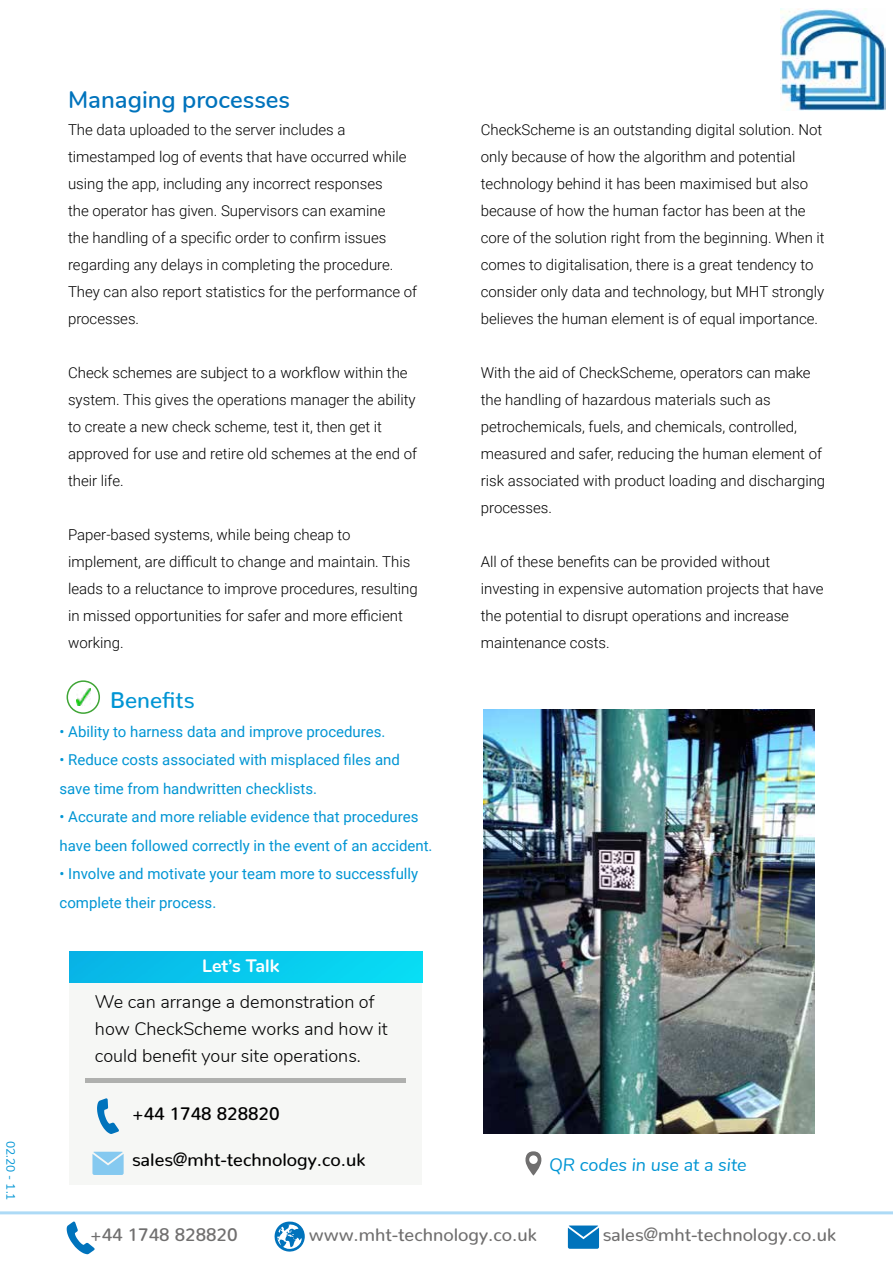
<style>
.page{position:relative;width:893px;height:1263px;background:#fff}
.page>*{position:absolute;margin:0;border:0;box-sizing:border-box;transform-origin:0 0}
.t1{font:600 24px "Nunito";color:#0073bc}
.t2{font:500 22.5px "Nunito";color:#0095d4}
.t3{font:300 18px/27px "Nunito";color:#000}
.t4{font:500 18px "Nunito";color:#706f6f}
.t5{font:500 18px "Nunito";color:#000}
.t6{font:italic 18px "Nunito";color:#0095d4}
.t7{font:700 18px "Nunito";letter-spacing:-.005em;color:#fff}
.t8{font:300 15px/27px "Roboto";color:#000}
.t9{font:15px/28.5px "Roboto";color:#0095d4}
.t10{font:12px "Nunito";color:#0095d4}
</style>
<div class="page">
<hr style="left:0;top:1211px;width:893px;height:3px;background:#addaf6">
<svg style="left:274px;top:1221px;width:31px;height:31px"></svg>
<svg style="left:568px;top:1225px;width:31px;height:24px"></svg>
<svg style="left:67px;top:1221px;width:28px;height:33px"></svg>
<img style="left:483px;top:709px;width:332px;height:424px">
<img style="left:780px;top:9px;width:106px;height:102px">
<div style="left:69px;top:982px;width:353px;height:203px;background:#f6f7f5"></div>
<img style="left:70px;top:951px;width:352px;height:31px">
<svg style="left:525px;top:1151px;width:17px;height:25px"></svg>
<svg style="left:97px;top:1098px;width:22px;height:36px"></svg>
<div style="left:67px;top:680px;width:33px;height:34px;border:2px solid #3fa535;border-radius:50%"></div>
<img style="left:76px;top:689px;width:15px;height:16px">
<hr style="left:86px;top:1078px;width:320px;height:4px;background:#afb0ae">
<svg style="left:92px;top:1152px;width:32px;height:23px"></svg>
<p class="t10" style="left:19px;top:1140px;width:61px;rotate:90deg">02.20 - 1.1</p>
<h1 class="t1" style="left:68px;top:82px;width:224px">Managing processes</h1>
<p class="t8" style="left:68px;top:116px;width:351px">The data uploaded to the server includes a timestamped log of events that have occurred while using the app, including any incorrect responses<br>the operator has given. Supervisors can examine<br>the handling of a specific order to confirm issues regarding any delays in completing the procedure.<br>They can also report statistics for the performance of processes.</p>
<p class="t8" style="left:68px;top:359px;width:351px">Check schemes are subject to a workflow within the system. This gives the operations manager the ability to create a new check scheme, test it, then get it approved for use and retire old schemes at the end of their life.</p>
<p class="t8" style="left:68px;top:521px;width:351px">Paper-based systems, while being cheap to implement, are difficult to change and maintain. This leads to a reluctance to improve procedures, resulting in missed opportunities for safer and more efficient working.</p>
<h2 class="t2" style="left:110px;top:681px;width:86px">Benefits</h2>
<p class="t9" style="left:60px;top:717px;width:327px">• Ability to harness data and improve procedures.</p>
<p class="t9" style="left:60px;top:745px;width:342px">• Reduce costs associated with misplaced files and save time from handwritten checklists.</p>
<p class="t9" style="left:60px;top:802px;width:374px">• Accurate and more reliable evidence that procedures have been followed correctly in the event of an accident.</p>
<p class="t9" style="left:60px;top:859px;width:360px">• Involve and motivate your team more to successfully complete their process.</p>
<p class="t7" style="left:202px;top:952px;width:79px">Let’s Talk</p>
<p class="t3" style="left:95px;top:987px;width:294px">We can arrange a demonstration of how CheckScheme works and how it could benefit your site operations.</p>
<p class="t5" style="left:132px;top:1097px;width:149px">+44 1748 828820</p>
<p class="t5" style="left:132px;top:1143px;width:235px">sales@mht-technology.co.uk</p>
<p class="t8" style="left:481px;top:116px;width:345px">CheckScheme is an outstanding digital solution. Not only because of how the algorithm and potential technology behind it has been maximised but also because of how the human factor has been at the core of the solution right from the beginning. When it comes to digitalisation, there is a great tendency to consider only data and technology, but MHT strongly believes the human element is of equal importance.</p>
<p class="t8" style="left:481px;top:359px;width:346px">With the aid of CheckScheme, operators can make the handling of hazardous materials such as petrochemicals, fuels, and chemicals, controlled, measured and safer, reducing the human element of risk associated with product loading and discharging processes.</p>
<p class="t8" style="left:481px;top:548px;width:344px">All of these benefits can be provided without investing in expensive automation projects that have the potential to disrupt operations and increase maintenance costs.</p>
<p class="t6" style="left:549px;top:1151px;width:199px">QR codes in use at a site</p>
<p class="t4" style="left:90px;top:1219px;width:149px">+44 1748 828820</p>
<p class="t4" style="left:309px;top:1219px;width:229px">www.mht-technology.co.uk</p>
<p class="t4" style="left:603px;top:1219px;width:235px">sales@mht-technology.co.uk</p>
</div>
